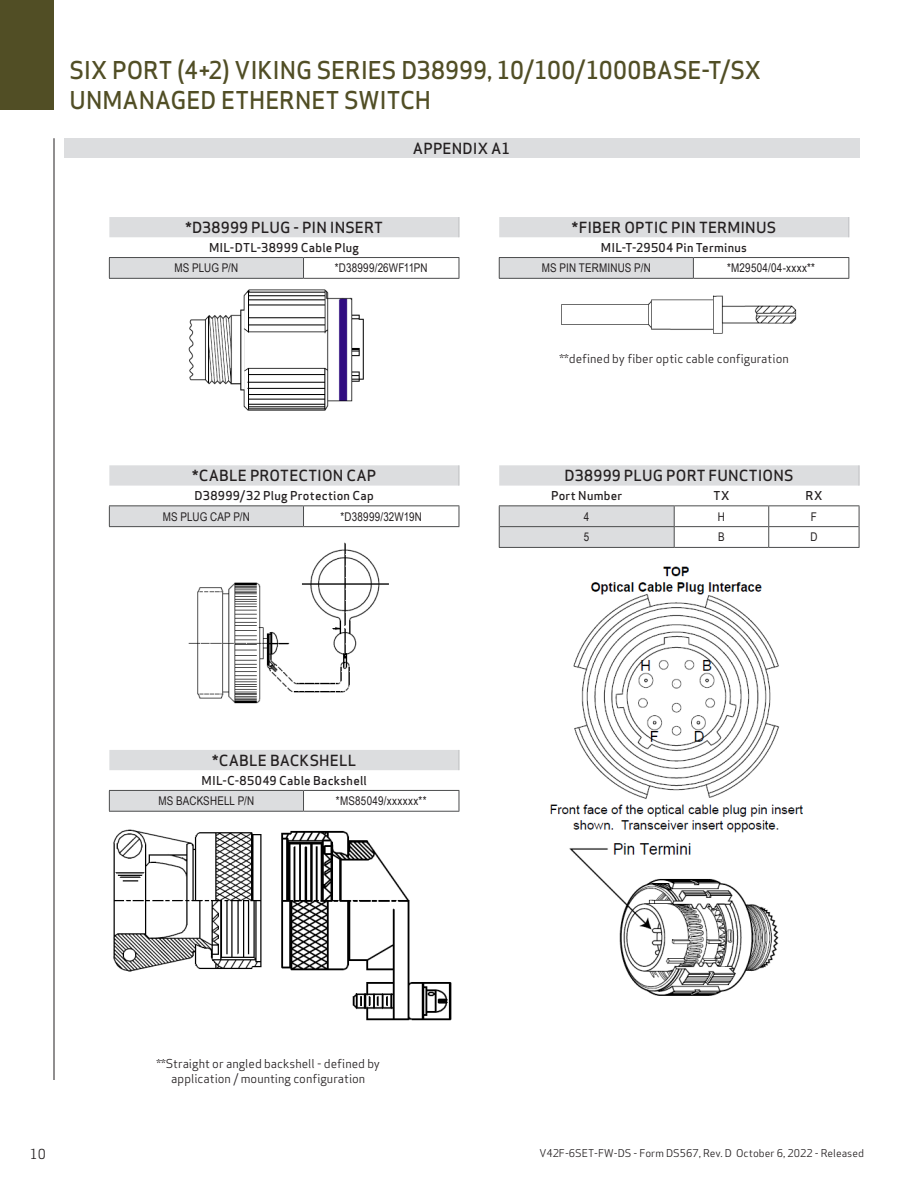
<style>
.page{position:relative;width:918px;height:1188px;background:#fff}
.page>*{position:absolute;margin:0;border:0;box-sizing:border-box;transform-origin:0 0}
.t1{font:500 24px/30px "Apex Sans";letter-spacing:-.005em;color:#514e25}
.t2{font:500 15px "Apex Sans";letter-spacing:.01em;color:#231f20}
.t3{font:13.5px "Apex Sans";color:#231f20}
.t4{font:12px "Arial Narrow";letter-spacing:.015em;color:#231f20}
.t5{font:500 12px "Apex Sans";letter-spacing:.02em;color:#231f20}
.t6{font:12px "Apex Sans";color:#231f20}
.t7{font:10.5px "Apex Sans";color:#231f20}
</style>
<div class="page">
<hr style="left:54px;top:138px;width:1px;height:942px;background:#231f20">
<div style="left:0;top:0;width:53px;height:109px;background:#514e25"></div>
<svg style="left:109px;top:217px;width:351px;height:61px"></svg>
<hr style="left:109px;top:278px;width:195px;height:1px;background:#4b4c4d">
<hr style="left:304px;top:278px;width:155px;height:1px;background:#4b4c4d">
<svg style="left:109px;top:465px;width:351px;height:62px"></svg>
<hr style="left:109px;top:526px;width:195px;height:1px;background:#4b4c4d">
<hr style="left:304px;top:526px;width:155px;height:1px;background:#4b4c4d">
<svg style="left:109px;top:750px;width:351px;height:61px"></svg>
<hr style="left:109px;top:811px;width:195px;height:1px;background:#4b4c4d">
<hr style="left:304px;top:811px;width:155px;height:1px;background:#4b4c4d">
<svg style="left:499px;top:465px;width:361px;height:82px"></svg>
<hr style="left:499px;top:547px;width:175px;height:1px;background:#4b4c4d">
<hr style="left:674px;top:547px;width:95px;height:1px;background:#4b4c4d">
<hr style="left:769px;top:547px;width:90px;height:1px;background:#4b4c4d">
<svg style="left:499px;top:217px;width:351px;height:61px"></svg>
<hr style="left:499px;top:278px;width:194px;height:1px;background:#4b4c4d">
<hr style="left:693px;top:278px;width:156px;height:1px;background:#4b4c4d">
<img style="left:188px;top:289px;width:176px;height:122px">
<img style="left:188px;top:542px;width:201px;height:162px">
<img style="left:113px;top:829px;width:339px;height:192px">
<img style="left:550px;top:566px;width:253px;height:430px">
<img style="left:561px;top:296px;width:236px;height:38px">
<div style="left:64px;top:138px;width:796px;height:20px;background:#dcdddf"></div>
<p class="t1" style="left:70px;top:52px;width:693px">SIX PORT (4+2) VIKING SERIES D38999, 10/100/1000BASE-T/SX<br>UNMANAGED ETHERNET SWITCH</p>
<p class="t2" style="left:413px;top:135px;width:99px">APPENDIX A1</p>
<p class="t2" style="left:185px;top:214px;width:199px">*D38999 PLUG - PIN INSERT</p>
<p class="t5" style="left:209px;top:237px;width:152px">MIL-DTL-38999 Cable Plug</p>
<p class="t4" style="left:174px;top:259px;width:65px">MS PLUG P/N</p>
<p class="t4" style="left:335px;top:259px;width:94px">*D38999/26WF11PN</p>
<p class="t2" style="left:572px;top:214px;width:206px">*FIBER OPTIC PIN TERMINUS</p>
<p class="t5" style="left:601px;top:237px;width:148px">MIL-T-29504 Pin Terminus</p>
<p class="t4" style="left:542px;top:259px;width:110px">MS PIN TERMINUS P/N</p>
<p class="t4" style="left:727px;top:259px;width:89px">*M29504/04-xxxx**</p>
<p class="t6" style="left:560px;top:349px;width:231px">**defined by fiber optic cable configuration</p>
<p class="t2" style="left:192px;top:462px;width:186px">*CABLE PROTECTION CAP</p>
<p class="t5" style="left:195px;top:485px;width:181px">D38999/32 Plug Protection Cap</p>
<p class="t4" style="left:163px;top:508px;width:89px">MS PLUG CAP P/N</p>
<p class="t4" style="left:341px;top:508px;width:83px">*D38999/32W19N</p>
<p class="t2" style="left:565px;top:462px;width:230px">D38999 PLUG PORT FUNCTIONS</p>
<p class="t5" style="left:551px;top:485px;width:73px">Port Number</p>
<p class="t5" style="left:714px;top:485px;width:17px">TX</p>
<p class="t5" style="left:805px;top:485px;width:18px">RX</p>
<p class="t4" style="left:584px;top:508px;width:7px">4</p>
<p class="t4" style="left:718px;top:508px;width:9px">H</p>
<p class="t4" style="left:811px;top:508px;width:8px">F</p>
<p class="t4" style="left:584px;top:528px;width:7px">5</p>
<p class="t4" style="left:718px;top:528px;width:8px">B</p>
<p class="t4" style="left:810px;top:528px;width:9px">D</p>
<p class="t2" style="left:212px;top:747px;width:146px">*CABLE BACKSHELL</p>
<p class="t5" style="left:202px;top:770px;width:167px">MIL-C-85049 Cable Backshell</p>
<p class="t4" style="left:159px;top:792px;width:97px">MS BACKSHELL P/N</p>
<p class="t4" style="left:336px;top:792px;width:92px">*MS85049/xxxxxx**</p>
<p class="t6" style="left:157px;top:1054px;width:225px">**Straight or angled backshell - defined by</p>
<p class="t6" style="left:171px;top:1068px;width:196px">application / mounting configuration</p>
<p class="t3" style="left:30px;top:1143px;width:18px">10</p>
<p class="t7" style="left:539px;top:1144px;width:326px">V42F-6SET-FW-DS - Form DS567, Rev. D October 6, 2022 - Released</p>
</div>
